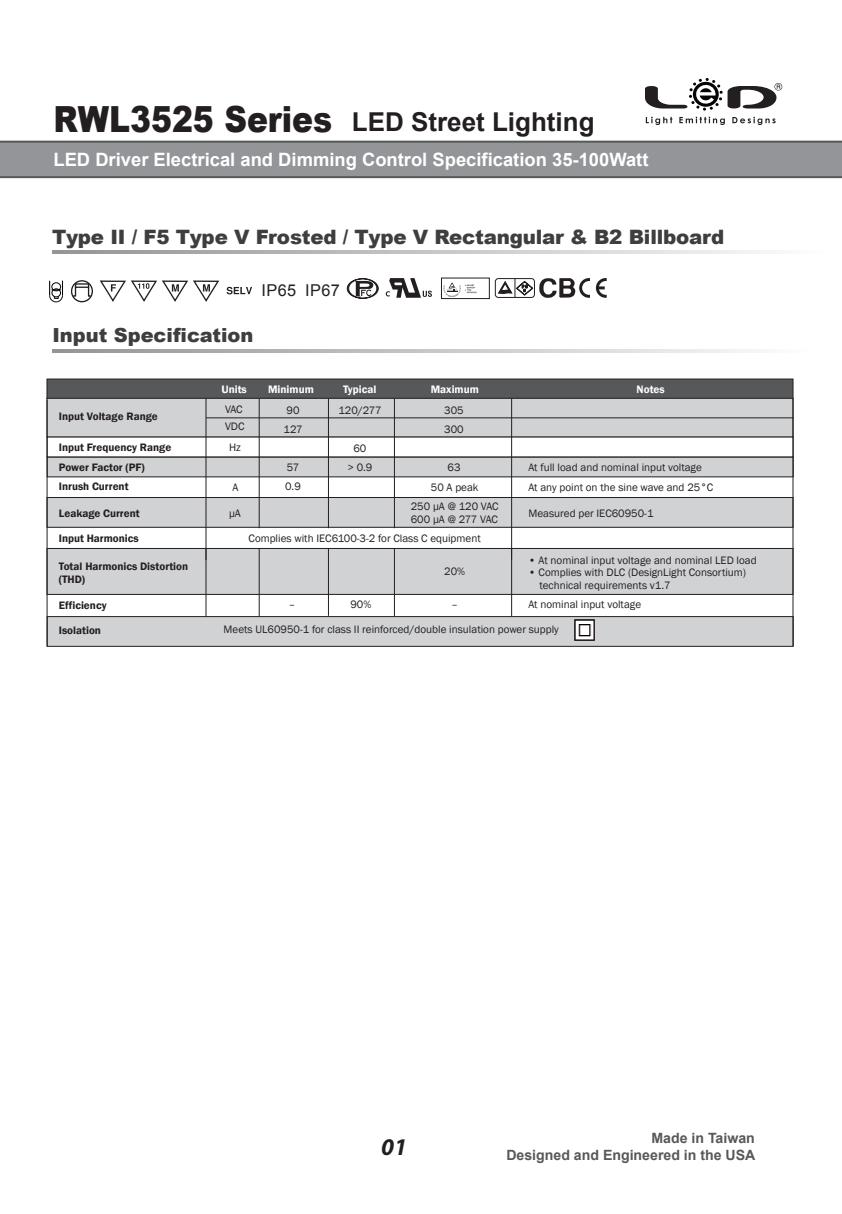
<style>
.page{position:relative;width:842px;height:1214px;background:#fff}
.page>*{position:absolute;margin:0;border:0;box-sizing:border-box;transform-origin:0 0}
.t1{font:700 26px "Arial";color:#231f20}
.t2{font:italic 700 24px "Myriad Pro";color:#231f20}
.t3{font:900 19.8px "Arial";letter-spacing:-.01em;color:#3e3e3f}
.t4{font:900 19.4px "Arial";color:#3e3e3f}
.t5{font:700 18.4px "Arial";color:#fff}
.t6{font:16.4px "Arial";letter-spacing:.03em;color:#231f20}
.t7{font:700 14.2px "Arial";color:#57585a}
.t8{font:11px/18.8px "Franklin Gothic";color:#231f20}
.t9{font:600 11px/20.2px "Franklin Gothic";color:#231f20}
.t10{font:600 11px "Franklin Gothic";color:#fff}
.s1{font-weight:900;font-size:36px}
</style>
<div class="page">
<svg style="left:347px;top:278px;width:32px;height:21px"></svg>
<svg style="left:596px;top:278px;width:11px;height:20px"></svg>
<svg style="left:99px;top:280px;width:121px;height:22px"></svg>
<svg style="left:227px;top:287px;width:25px;height:7px"></svg>
<div style="left:71px;top:280px;width:22px;height:22px;border:1px solid #231f20;border-radius:50%"></div>
<div style="left:75px;top:283px;width:14px;height:5px;border:1px solid #231f20"></div>
<svg style="left:72px;top:285px;width:5px;height:12px"></svg>
<svg style="left:87px;top:286px;width:5px;height:11px"></svg>
<svg style="left:49px;top:281px;width:14px;height:22px"></svg>
<svg style="left:386px;top:278px;width:46px;height:20px"></svg>
<div style="left:495px;top:278px;width:40px;height:20px;border:1px solid #231f20;border-radius:3px"></div>
<svg style="left:498px;top:278px;width:35px;height:19px"></svg>
<svg style="left:539px;top:278px;width:51px;height:20px"></svg>
<div style="left:441px;top:278px;width:49px;height:21px;border:1px solid #231f20"></div>
<svg style="left:443px;top:282px;width:34px;height:15px"></svg>
<svg style="left:52px;top:251px;width:714px;height:2px"></svg>
<div style="left:0;top:142px;width:842px;height:35px;background:#939598"></div>
<hr style="left:0;top:141px;width:842px;height:2px;background:#57585a">
<hr style="left:0;top:176px;width:842px;height:2px;background:#57585a">
<svg style="left:645px;top:78px;width:137px;height:33px"></svg>
<svg style="left:646px;top:117px;width:26px;height:8px"></svg>
<svg style="left:679px;top:117px;width:46px;height:8px"></svg>
<svg style="left:732px;top:117px;width:44px;height:8px"></svg>
<svg style="left:52px;top:350px;width:699px;height:2px"></svg>
<div style="left:46px;top:548px;width:747px;height:47px;background:#d1d2d4;border:1px solid #231f20"></div>
<div style="left:46px;top:378px;width:747px;height:21px;background:#57585a;border:1px solid #231f20"></div>
<div style="left:46px;top:398px;width:747px;height:39px;background:#d1d2d4;border:1px solid #231f20"></div>
<div style="left:47px;top:456px;width:747px;height:21px;background:#d1d2d4;border:1px solid #231f20"></div>
<div style="left:46px;top:497px;width:747px;height:30px;background:#d1d2d4;border:1px solid #231f20"></div>
<div style="left:47px;top:616px;width:747px;height:30px;background:#d1d2d4;border:1px solid #231f20"></div>
<img style="left:574px;top:619px;width:21px;height:21px">
<hr style="left:259px;top:398px;width:1px;height:130px;background:#231f20">
<hr style="left:328px;top:398px;width:1px;height:130px;background:#231f20">
<hr style="left:394px;top:398px;width:1px;height:130px;background:#231f20">
<hr style="left:259px;top:548px;width:1px;height:68px;background:#231f20">
<hr style="left:328px;top:548px;width:1px;height:67px;background:#231f20">
<hr style="left:394px;top:548px;width:1px;height:68px;background:#231f20">
<hr style="left:205px;top:398px;width:1px;height:162px;background:#231f20">
<hr style="left:205px;top:548px;width:1px;height:68px;background:#231f20">
<hr style="left:511px;top:398px;width:1px;height:161px;background:#231f20">
<hr style="left:47px;top:400px;width:1px;height:246px;background:#231f20">
<hr style="left:511px;top:548px;width:1px;height:68px;background:#231f20">
<hr style="left:206px;top:417px;width:588px;height:1px;background:#231f20">
<hr style="left:792px;top:399px;width:1px;height:246px;background:#231f20">
<h1 class="t1" style="left:53px;top:105px;width:543px"><span class="s1">RWL3525 Series</span> LED Street Lighting</h1>
<h3 class="t5" style="left:53px;top:147px;width:596px">LED Driver Electrical and Dimming Control Specification 35-100Watt</h3>
<h3 class="t3" style="left:52px;top:223px;width:674px">Type II / F5 Type V Frosted / Type V Rectangular &amp; B2 Billboard</h3>
<h3 class="t6" style="left:261px;top:279px;width:80px">IP65 IP67</h3>
<h3 class="t4" style="left:52px;top:321px;width:203px">Input Specification</h3>
<p class="t9" style="left:59px;top:406px;width:100px">Input Voltage Range</p>
<p class="t9" style="left:59px;top:437px;width:114px">Input Frequency Range<br>Power Factor (PF)</p>
<p class="t9" style="left:59px;top:476px;width:71px">Inrush Current</p>
<p class="t9" style="left:59px;top:503px;width:82px">Leakage Current</p>
<p class="t9" style="left:59px;top:528px;width:81px">Input Harmonics</p>
<p class="t10" style="left:221px;top:382px;width:27px">Units</p>
<p class="t10" style="left:268px;top:382px;width:47px">Minimum</p>
<p class="t10" style="left:343px;top:382px;width:35px">Typical</p>
<p class="t10" style="left:431px;top:382px;width:50px">Maximum</p>
<p class="t8" style="left:444px;top:401px;width:21px">305<br>300</p>
<p class="t8" style="left:447px;top:458px;width:14px">63</p>
<p class="t8" style="left:225px;top:400px;width:21px;line-height:17px">VAC<br>VDC</p>
<p class="t8" style="left:284px;top:401px;width:20px">90<br>127</p>
<p class="t8" style="left:285px;top:458px;width:17px">57<br>0.9</p>
<p class="t8" style="left:338px;top:401px;width:45px">120/277</p>
<p class="t8" style="left:347px;top:439px;width:27px;text-align:center">60<br>&gt; 0.9</p>
<p class="t8" style="left:229px;top:438px;width:13px">Hz</p>
<p class="t8" style="left:232px;top:478px;width:7px">A</p>
<p class="t8" style="left:431px;top:478px;width:49px">50 A peak</p>
<p class="t8" style="left:229px;top:504px;width:13px">μA</p>
<p class="t8" style="left:411px;top:500px;width:89px;line-height:12.4px">250 μA @ 120 VAC<br>600 μA @ 277 VAC</p>
<p class="t8" style="left:249px;top:529px;width:234px">Complies with IEC6100-3-2 for Class C equipment</p>
<p class="t9" style="left:59px;top:559px;width:131px;line-height:13.2px">Total Harmonics Distortion (THD)</p>
<p class="t8" style="left:444px;top:562px;width:22px">20%</p>
<p class="t10" style="left:637px;top:382px;width:30px">Notes</p>
<p class="t8" style="left:528px;top:457px;width:186px;line-height:20.4px">At full load and nominal input voltage<br>At any point on the sine wave and 25°C</p>
<p class="t8" style="left:528px;top:504px;width:126px">Measured per IEC60950-1</p>
<p class="t8" style="left:528px;top:551px;width:230px">• At nominal input voltage and nominal LED load</p>
<p class="t8" style="left:540px;top:566px;width:208px;line-height:12.4px;text-indent:-11px">• Complies with DLC (DesignLight Consortium) technical requirements v1.7</p>
<p class="t9" style="left:59px;top:595px;width:49px">Efficiency</p>
<p class="t9" style="left:59px;top:620px;width:44px">Isolation</p>
<p class="t8" style="left:350px;top:595px;width:22px">90%</p>
<p class="t8" style="left:289px;top:594px;width:8px">–</p>
<p class="t8" style="left:451px;top:594px;width:8px">–</p>
<p class="t8" style="left:528px;top:595px;width:114px">At nominal input voltage</p>
<p class="t8" style="left:224px;top:620px;width:337px">Meets UL60950-1 for class II reinforced/double insulation power supply</p>
<h2 class="t2" style="left:381px;top:1130px;width:27px">01</h2>
<p class="t7" style="left:651px;top:1128px;width:105px">Made in Taiwan</p>
<p class="t7" style="left:506px;top:1145px;width:251px">Designed and Engineered in the USA</p>
</div>
